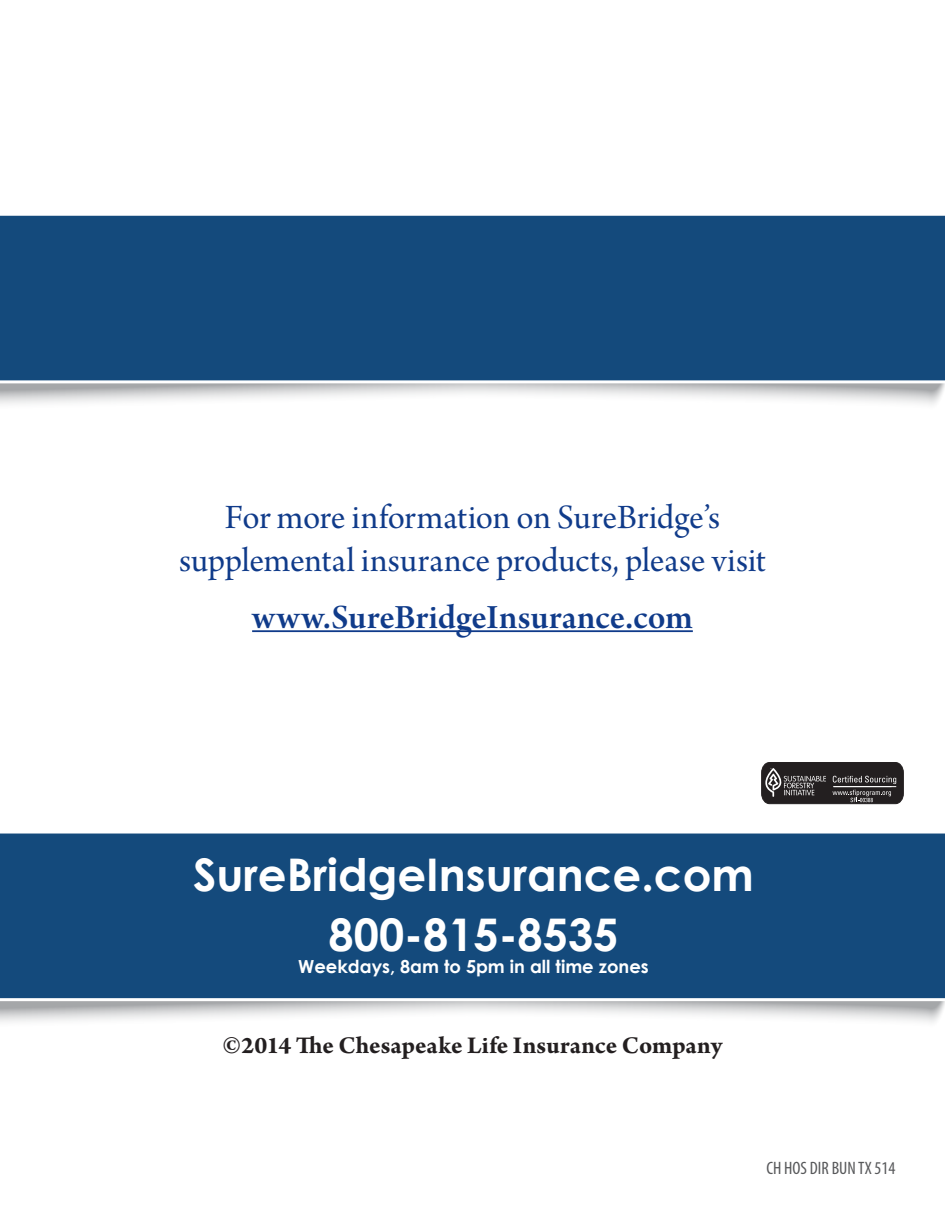
<style>
.page{position:relative;width:945px;height:1215px;background:#fff}
.page>*{position:absolute;margin:0;border:0;box-sizing:border-box;transform-origin:0 0}
.t1{font:700 45px "Century Gothic";color:#fff}
.Body_Text{font:36px/43.2px "Arno Pro Subhead";letter-spacing:-.005em;color:#103b8a;text-align:center}
.Body_Text-2{font:36px "Arno Pro Smbd Subhead";color:#103b8a}
.Body_Text-3{font:700 25.5px "Arno Pro";letter-spacing:.005em;color:#231f20}
.t2{font:700 18px "Century Gothic";color:#fff}
.t3{font:condensed 18px "Myriad Pro";color:#57585a}
</style>
<div class="page">
<hr style="left:252px;top:630px;width:441px;height:2px;background:#103b8a">
<svg style="left:761px;top:762px;width:143px;height:42px;background:#3f3b3c"></svg>
<svg style="left:0;top:1001px;width:945px;height:22px"></svg>
<div style="left:0;top:833px;width:945px;height:166px;background:#144a7c"></div>
<svg style="left:0;top:383px;width:945px;height:22px"></svg>
<div style="left:0;top:215px;width:945px;height:166px;background:#144a7c"></div>
<p class="Body_Text" style="left:179px;top:497px;width:588px">For more information on SureBridge’s supplemental insurance products, please visit</p>
<p class="Body_Text-2" style="left:252px;top:596px;width:442px">www.SureBridgeInsurance.com</p>
<p class="t1" style="left:193px;top:840px;width:562px">SureBridgeInsurance.com</p>
<p class="t1" style="left:329px;top:901px;width:291px">800-815-8535</p>
<p class="t2" style="left:298px;top:953px;width:352px">Weekdays, 8am to 5pm in all time zones</p>
<p class="Body_Text-3" style="left:223px;top:1031px;width:501px">©2014 The Chesapeake Life Insurance Company</p>
<p class="t3" style="left:766px;top:1157px;width:130px">CH HOS DIR BUN TX 514</p>
</div>
